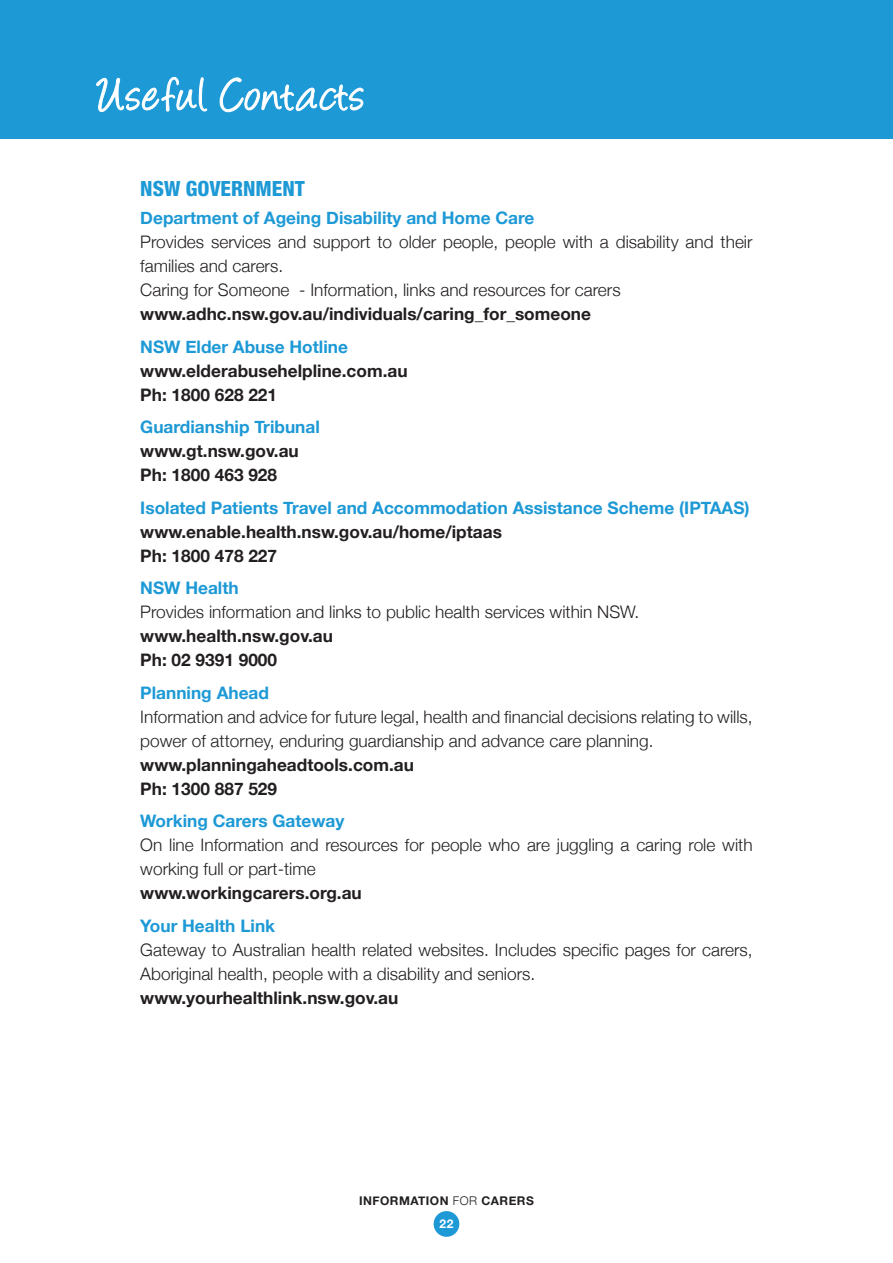
<style>
.page{position:relative;width:893px;height:1263px;background:#fff}
.page>*{position:absolute;margin:0;border:0;box-sizing:border-box;transform-origin:0 0}
.t1{font:54px "Angelina";letter-spacing:.045em;color:#fff}
.t2{font:800 condensed 21px "Helvetica Neue";color:#1d99d6}
.t3{font:300 17.25px/24px "Helvetica Neue";color:#231f20}
.t4{font:700 17.25px/24px "Helvetica Neue";color:#231f20}
.t5{font:700 17.25px "Helvetica Neue";color:#1d99d6}
.t6{font:700 12px/23px "Helvetica Neue";letter-spacing:.04em;color:#231f20;text-align:center}
.s1{font-weight:300}
.s2{color:#fff}
</style>
<div class="page">
<div style="left:0;top:0;width:893px;height:138px;background:#1d99d6"></div>
<svg style="left:96px;top:76px;width:112px;height:36px"></svg>
<svg style="left:219px;top:77px;width:145px;height:62px"></svg>
<div style="left:434px;top:1211px;width:25px;height:26px;background:#1d99d6;border-radius:50%"></div>
<p class="t1" style="left:98px;top:72px;width:268px">Useful Contacts</p>
<p class="t2" style="left:140px;top:176px;width:166px">NSW GOVERNMENT</p>
<p class="t5" style="left:140px;top:205px;width:396px">Department of Ageing Disability and Home Care</p>
<p class="t3" style="left:140px;top:229px;width:614px">Provides services and support to older people, people with a disability and their families and carers.</p>
<p class="t3" style="left:140px;top:277px;width:482px">Caring for Someone - Information, links and resources for carers</p>
<p class="t4" style="left:140px;top:303px;width:452px">www.adhc.nsw.gov.au/individuals/caring_for_someone</p>
<p class="t5" style="left:140px;top:333px;width:209px">NSW Elder Abuse Hotline</p>
<p class="t4" style="left:140px;top:359px;width:269px">www.elderabusehelpline.com.au<br>Ph: 1800 628 221</p>
<p class="t5" style="left:140px;top:414px;width:181px">Guardianship Tribunal</p>
<p class="t4" style="left:140px;top:440px;width:160px">www.gt.nsw.gov.au<br>Ph: 1800 463 928</p>
<p class="t5" style="left:140px;top:494px;width:611px">Isolated Patients Travel and Accommodation Assistance Scheme (IPTAAS)</p>
<p class="t4" style="left:140px;top:520px;width:363px">www.enable.health.nsw.gov.au/home/iptaas<br>Ph: 1800 478 227</p>
<p class="t5" style="left:140px;top:575px;width:100px">NSW Health</p>
<p class="t3" style="left:140px;top:599px;width:501px">Provides information and links to public health services within NSW.</p>
<p class="t4" style="left:140px;top:624px;width:194px">www.health.nsw.gov.au<br>Ph: 02 9391 9000</p>
<p class="t5" style="left:140px;top:679px;width:130px">Planning Ahead</p>
<p class="t3" style="left:140px;top:703px;width:614px">Information and advice for future legal, health and financial decisions relating to wills,</p>
<p class="t3" style="left:140px;top:727px;width:515px">power of attorney, enduring guardianship and advance care planning.</p>
<p class="t4" style="left:140px;top:753px;width:275px">www.planningaheadtools.com.au<br>Ph: 1300 887 529</p>
<p class="t5" style="left:140px;top:807px;width:206px">Working Carers Gateway</p>
<p class="t3" style="left:140px;top:832px;width:614px">On line Information and resources for people who are juggling a caring role with</p>
<p class="t3" style="left:140px;top:856px;width:177px">working full or part-time</p>
<p class="t4" style="left:140px;top:881px;width:223px">www.workingcarers.org.au</p>
<p class="t5" style="left:140px;top:912px;width:136px">Your Health Link</p>
<p class="t3" style="left:140px;top:936px;width:614px">Gateway to Australian health related websites. Includes specific pages for carers,</p>
<p class="t3" style="left:140px;top:960px;width:396px">Aboriginal health, people with a disability and seniors.</p>
<p class="t4" style="left:140px;top:986px;width:260px">www.yourhealthlink.nsw.gov.au</p>
<p class="t6" style="left:359px;top:1189px;width:176px">INFORMATION <span class="s1">FOR</span> CARERS<br><span class="s2">22</span></p>
</div>
